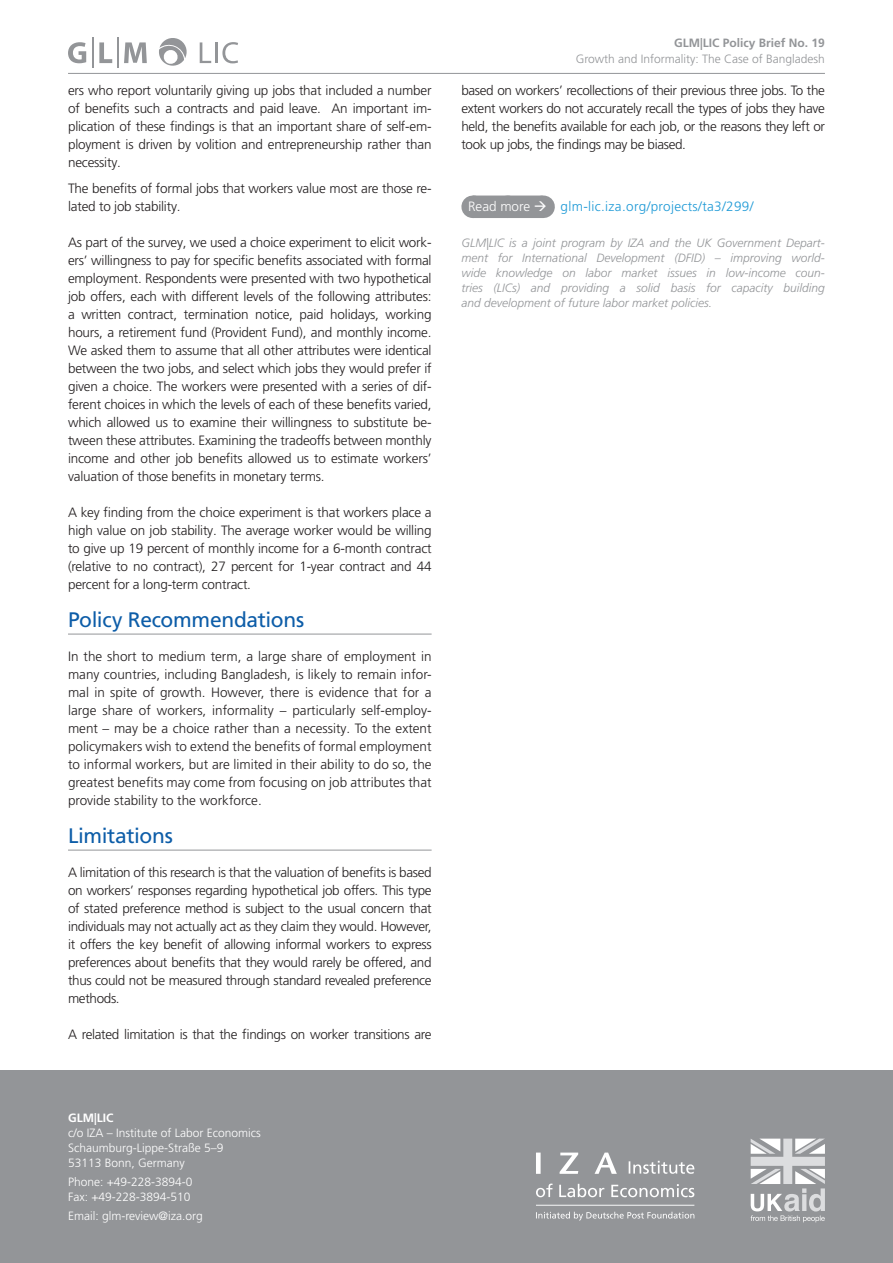
<style>
.page{position:relative;width:893px;height:1263px;background:#fff}
.page>*{position:absolute;margin:0;border:0;box-sizing:border-box;transform-origin:0 0}
.Content___H1{font:21px "Frutiger LT Pro";letter-spacing:-.015em;color:#0d5da8}
.Content___Body_Text{font:300 13.5px/18px "Frutiger LT Pro";letter-spacing:-.015em;color:#231f20;text-align:justify}
.Content___Body_Text-2{font:300 13.5px "Frutiger LT Pro";letter-spacing:.025em;color:#1d99d6}
.Content___Body_Text-3{font:italic 300 12px/15px "Frutiger LT Pro";color:#939598;text-align:justify}
.Imprint{font:300 12px "Frutiger LT Pro";color:#fff}
.Title___Verso{font:300 12px "Frutiger LT Pro";color:#939598}
.Title___Verso-2{font:700 12px "Frutiger LT Pro";color:#939598}
.Imprint-2{font:700 12px "Frutiger LT Pro";color:#fff}
.s1{color:#fff}
</style>
<div class="page">
<div style="left:0;top:1070px;width:893px;height:193px;background:#939598"></div>
<hr style="left:68px;top:73px;width:757px;height:1px;background:#939598">
<svg style="left:536px;top:1152px;width:158px;height:68px"></svg>
<svg style="left:751px;top:1138px;width:74px;height:84px"></svg>
<hr style="left:92px;top:38px;width:1px;height:30px;background:#939598">
<hr style="left:117px;top:38px;width:1px;height:30px;background:#939598">
<svg style="left:68px;top:42px;width:18px;height:21px"></svg>
<svg style="left:99px;top:42px;width:13px;height:21px"></svg>
<svg style="left:124px;top:42px;width:23px;height:21px"></svg>
<svg style="left:200px;top:42px;width:11px;height:21px"></svg>
<hr style="left:215px;top:42px;width:3px;height:21px;background:#939598">
<svg style="left:222px;top:42px;width:16px;height:21px"></svg>
<svg style="left:159px;top:38px;width:28px;height:28px"></svg>
<hr style="left:68px;top:634px;width:364px;height:1px;background:#939598">
<hr style="left:68px;top:850px;width:364px;height:1px;background:#939598">
<div style="left:473px;top:196px;width:70px;height:22px;background:#939598"></div>
<svg style="left:543px;top:196px;width:1px;height:22px"></svg>
<p class="Content___Body_Text" style="left:68px;top:82px;width:365px">ers who report voluntarily giving up jobs that included a number of benefits such a contracts and paid leave. An important im&shy;plication of these findings is that an important share of self-em&shy;ployment is driven by volition and entrepreneurship rather than necessity.</p>
<p class="Content___Body_Text" style="left:68px;top:179px;width:365px">The benefits of formal jobs that workers value most are those re&shy;lated to job stability.</p>
<p class="Content___Body_Text" style="left:68px;top:233px;width:365px">As part of the survey, we used a choice experiment to elicit work&shy;ers’ willingness to pay for specific benefits associated with formal employment. Respondents were presented with two hypothetical job offers, each with different levels of the following attributes: a written contract, termination notice, paid holidays, working hours, a retirement fund (Provident Fund), and monthly income.<br>We asked them to assume that all other attributes were identical between the two jobs, and select which jobs they would prefer if given a choice. The workers were presented with a series of dif&shy;ferent choices in which the levels of each of these benefits varied, which allowed us to examine their willingness to substitute be&shy;tween these attributes. Examining the tradeoffs between monthly income and other job benefits allowed us to estimate workers’ valuation of those benefits in monetary terms.</p>
<p class="Content___Body_Text" style="left:68px;top:503px;width:365px">A key finding from the choice experiment is that workers place a high value on job stability. The average worker would be willing to give up 19 percent of monthly income for a 6-month contract (relative to no contract), 27 percent for 1-year contract and 44 percent for a long-term contract.</p>
<p class="Content___H1" style="left:68px;top:608px;width:238px">Policy Recommendations</p>
<p class="Content___Body_Text" style="left:68px;top:647px;width:365px">In the short to medium term, a large share of employment in many countries, including Bangladesh, is likely to remain infor&shy;mal in spite of growth. However, there is evidence that for a large share of workers, informality – particularly self-employ&shy;ment – may be a choice rather than a necessity. To the extent policymakers wish to extend the benefits of formal employment to informal workers, but are limited in their ability to do so, the greatest benefits may come from focusing on job attributes that provide stability to the workforce.</p>
<p class="Content___H1" style="left:68px;top:824px;width:106px">Limitations</p>
<p class="Content___Body_Text" style="left:68px;top:863px;width:365px">A limitation of this research is that the valuation of benefits is based on workers’ responses regarding hypothetical job offers. This type of stated preference method is subject to the usual concern that individuals may not actually act as they claim they would. However, it offers the key benefit of allowing informal workers to express preferences about benefits that they would rarely be offered, and thus could not be measured through standard revealed preference methods.</p>
<p class="Content___Body_Text" style="left:68px;top:1025px;width:365px">A related limitation is that the findings on worker transitions are</p>
<p class="Imprint-2" style="left:68px;top:1110px;width:47px">GLM|LIC</p>
<p class="Imprint" style="left:68px;top:1126px;width:194px">c/o IZA – Institute of Labor Economics</p>
<p class="Imprint" style="left:68px;top:1141px;width:157px">Schaumburg-Lippe-Straße 5–9</p>
<p class="Imprint" style="left:68px;top:1156px;width:118px">53113 Bonn, Germany</p>
<p class="Imprint" style="left:68px;top:1175px;width:126px">Phone: +49-228-3894-0</p>
<p class="Imprint" style="left:68px;top:1190px;width:124px">Fax: +49-228-3894-510</p>
<p class="Imprint" style="left:68px;top:1209px;width:136px">Email: glm-review@iza.org</p>
<p class="Title___Verso-2" style="left:674px;top:35px;width:152px">GLM|LIC Policy Brief No. 19</p>
<p class="Title___Verso" style="left:576px;top:52px;width:251px">Growth and Informality: The Case of Bangladesh</p>
<p class="Content___Body_Text" style="left:461px;top:82px;width:365px">based on workers’ recollections of their previous three jobs. To the extent workers do not accurately recall the types of jobs they have held, the benefits available for each job, or the reasons they left or took up jobs, the findings may be biased.</p>
<p class="Content___Body_Text-2" style="left:468px;top:198px;width:287px"><span class="s1">Read more</span> <span class="s1">→</span> glm-lic.iza.org/projects/ta3/299/</p>
<p class="Content___Body_Text-3" style="left:461px;top:235px;width:365px">GLM|LIC is a joint program by IZA and the UK Government Depart&shy;ment for International Development (DFID) – improving world&shy;wide knowledge on labor market issues in low-income coun&shy;tries (LICs) and providing a solid basis for capacity building and development of future labor market policies.</p>
</div>
